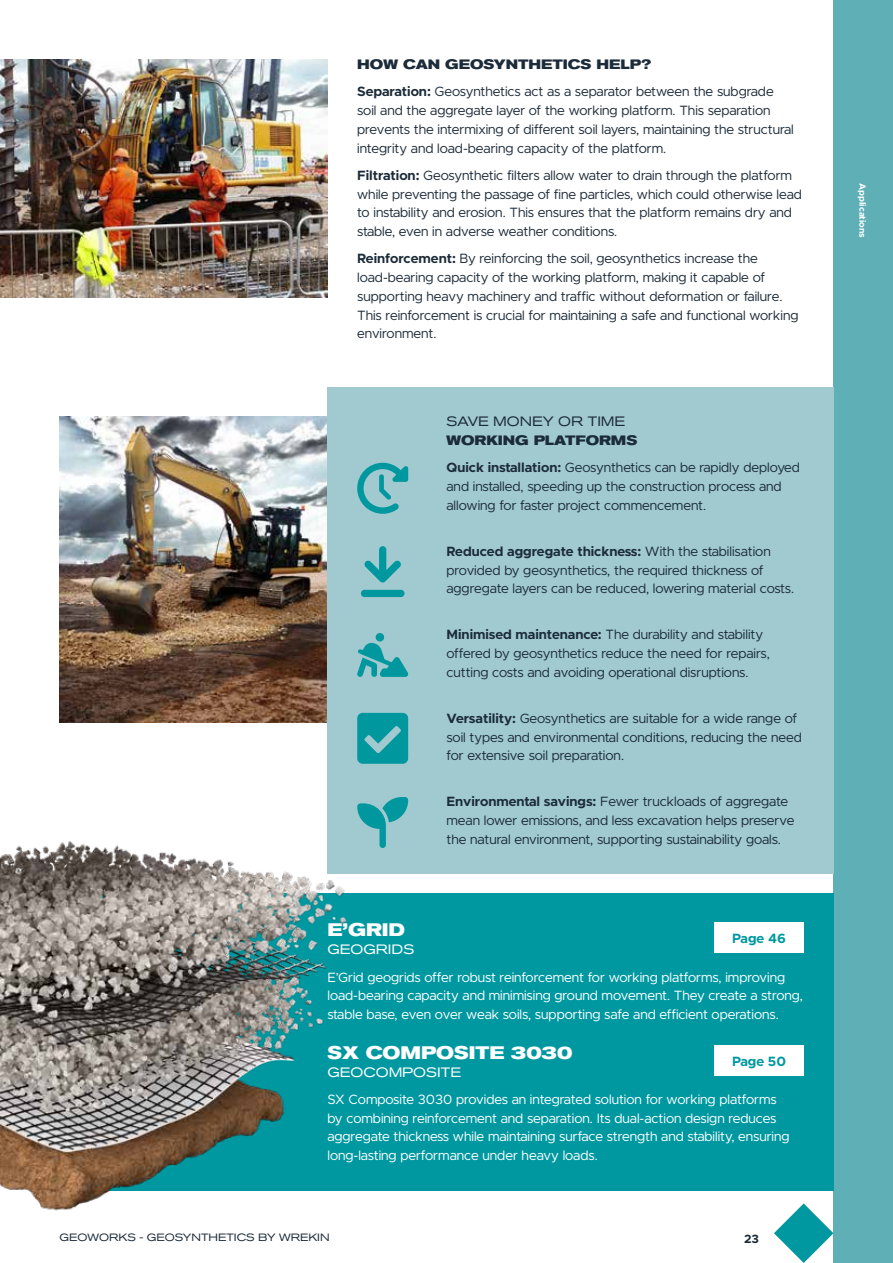
<style>
.page{position:relative;width:893px;height:1263px;background:#fff}
.page>*{position:absolute;margin:0;border:0;box-sizing:border-box;transform-origin:0 0}
.t1{font:700 expanded 18px "Akzidenz Grotesk BQ";color:#fff}
.t2{font:13.5px/18.8px "Metropolis";color:#1c2b39}
.t3{font:13.5px/18.8px "Metropolis";color:#fff}
.t4{font:700 expanded 13.5px "Akzidenz Grotesk BQ";color:#1c2b39}
.t5{font:expanded 13.5px "Akzidenz Grotesk BQ";color:#fff}
.t6{font:expanded 13.5px "Akzidenz Grotesk BQ";color:#1c2b39}
.t7{font:700 13.5px "Metropolis";color:#0098a0}
.t8{font:700 12px "Metropolis";color:#1c2b39}
.t9{font:expanded 10.5px "Akzidenz Grotesk BQ";color:#1c2b39}
.t10{font:700 9px "Metropolis";color:#fff}
.s1{font-weight:700}
</style>
<div class="page">
<div style="left:833px;top:0;width:60px;height:1263px;background:#5fafb6"></div>
<img style="left:60px;top:417px;width:267px;height:306px">
<div style="left:60px;top:893px;width:773px;height:298px;background:#0098a0"></div>
<img style="left:0;top:841px;width:347px;height:370px">
<img style="left:0;top:60px;width:327px;height:238px">
<div style="left:714px;top:922px;width:90px;height:30px;background:#fff"></div>
<div style="left:714px;top:1045px;width:90px;height:31px;background:#fff"></div>
<div style="left:327px;top:387px;width:506px;height:487px;background:#a1cad0"></div>
<svg style="left:357px;top:462px;width:52px;height:52px"></svg>
<svg style="left:357px;top:712px;width:52px;height:52px;background:#1b9fa7"></svg>
<svg style="left:357px;top:797px;width:52px;height:51px"></svg>
<svg style="left:357px;top:633px;width:52px;height:44px"></svg>
<svg style="left:360px;top:546px;width:45px;height:52px"></svg>
<svg style="left:774px;top:1203px;width:59px;height:60px"></svg>
<p class="t4" style="left:357px;top:57px;width:296px">HOW CAN GEOSYNTHETICS HELP?</p>
<p class="t2" style="left:357px;top:82px;width:438px"><span class="s1">Separation:</span> Geosynthetics act as a separator between the subgrade soil and the aggregate layer of the working platform. This separation prevents the intermixing of different soil layers, maintaining the structural integrity and load-bearing capacity of the platform.</p>
<p class="t2" style="left:357px;top:166px;width:446px"><span class="s1">Filtration:</span> Geosynthetic filters allow water to drain through the platform while preventing the passage of fine particles, which could otherwise lead to instability and erosion. This ensures that the platform remains dry and stable, even in adverse weather conditions.</p>
<p class="t2" style="left:357px;top:249px;width:443px"><span class="s1">Reinforcement:</span> By reinforcing the soil, geosynthetics increase the load-bearing capacity of the working platform, making it capable of supporting heavy machinery and traffic without deformation or failure.<br>This reinforcement is crucial for maintaining a safe and functional working environment.</p>
<p class="t6" style="left:446px;top:414px;width:180px">SAVE MONEY OR TIME</p>
<p class="t4" style="left:446px;top:432px;width:192px">WORKING PLATFORMS</p>
<p class="t2" style="left:446px;top:458px;width:355px"><span class="s1">Quick installation:</span> Geosynthetics can be rapidly deployed and installed, speeding up the construction process and allowing for faster project commencement.</p>
<p class="t2" style="left:446px;top:542px;width:349px"><span class="s1">Reduced aggregate thickness:</span> With the stabilisation provided by geosynthetics, the required thickness of aggregate layers can be reduced, lowering material costs.</p>
<p class="t2" style="left:446px;top:625px;width:325px"><span class="s1">Minimised maintenance:</span> The durability and stability offered by geosynthetics reduce the need for repairs, cutting costs and avoiding operational disruptions.</p>
<p class="t2" style="left:446px;top:709px;width:357px"><span class="s1">Versatility:</span> Geosynthetics are suitable for a wide range of soil types and environmental conditions, reducing the need for extensive soil preparation.</p>
<p class="t2" style="left:446px;top:792px;width:349px"><span class="s1">Environmental savings:</span> Fewer truckloads of aggregate mean lower emissions, and less excavation helps preserve the natural environment, supporting sustainability goals.</p>
<h1 class="t1" style="left:327px;top:920px;width:79px">E’GRID</h1>
<p class="t5" style="left:327px;top:942px;width:88px">GEOGRIDS</p>
<p class="t3" style="left:327px;top:967px;width:477px">E’Grid geogrids offer robust reinforcement for working platforms, improving load-bearing capacity and minimising ground movement. They create a strong, stable base, even over weak soils, supporting safe and efficient operations.</p>
<h1 class="t1" style="left:327px;top:1042px;width:247px">SX COMPOSITE 3030</h1>
<p class="t5" style="left:327px;top:1064px;width:135px">GEOCOMPOSITE</p>
<p class="t3" style="left:327px;top:1090px;width:464px">SX Composite 3030 provides an integrated solution for working platforms by combining reinforcement and separation. Its dual-action design reduces aggregate thickness while maintaining surface strength and stability, ensuring long-lasting performance under heavy loads.</p>
<p class="t7" style="left:732px;top:929px;width:55px">Page 46</p>
<p class="t7" style="left:732px;top:1052px;width:56px">Page 50</p>
<p class="t9" style="left:60px;top:1231px;width:272px">GEOWORKS - GEOSYNTHETICS BY WREKIN</p>
<p class="t8" style="left:744px;top:1231px;width:17px">23</p>
<p class="t10" style="left:868px;top:183px;width:56px;rotate:90deg">Applications</p>
</div>
